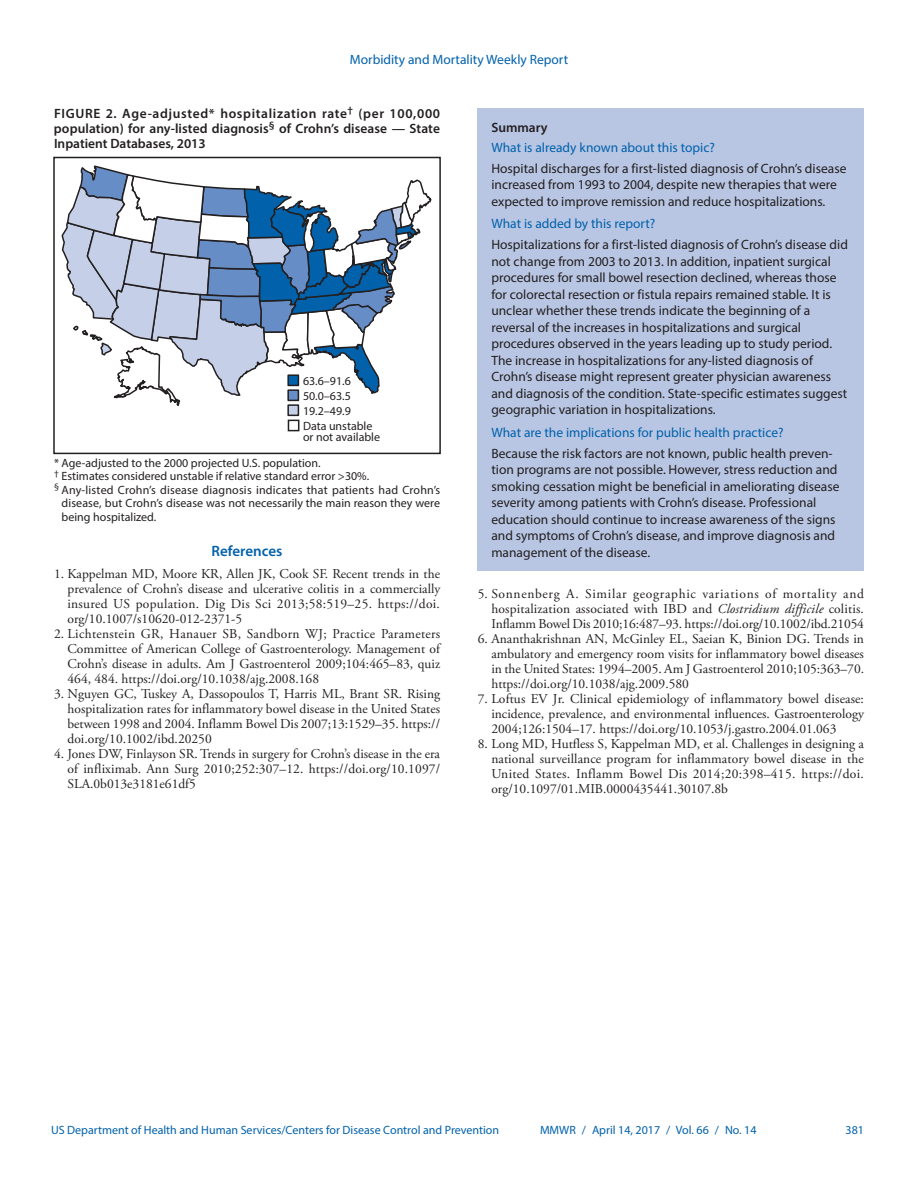
<style>
.page{position:relative;width:918px;height:1188px;background:#fff}
.page>*{position:absolute;margin:0;border:0;box-sizing:border-box;transform-origin:0 0}
.Ref_Title{font:600 15px "Myriad Pro";color:#0161ab}
.References{font:13.5px/15px "Adobe Garamond Pro";color:#231f20;text-align:justify}
.Summary_Box_Text{font:13.5px/16.5px "Myriad Pro";color:#231f20}
.Figure_Title{font:600 13.5px/15px "Myriad Pro";color:#231f20;text-align:justify}
.Summary_Box_Heading{font:13.5px "Myriad Pro";color:#0161ab}
.Figure_Footnote{font:12px/15px "Myriad Pro";color:#231f20}
.t1{font:12px "Myriad Pro";color:#0161ab}
.s1{font-style:italic}
</style>
<div class="page">
<div style="left:478px;top:108px;width:386px;height:462px;background:#b8c6e3"></div>
<div style="left:288px;top:420px;width:11px;height:11px;border:2px solid #231f20"></div>
<svg style="left:61px;top:165px;width:371px;height:252px"></svg>
<div style="left:288px;top:375px;width:10px;height:10px;background:#0161ab"></div>
<div style="left:287px;top:374px;width:12px;height:12px;border:2px solid #231f20"></div>
<div style="left:288px;top:390px;width:10px;height:10px;background:#668dc5"></div>
<div style="left:287px;top:389px;width:12px;height:12px;border:2px solid #231f20"></div>
<div style="left:288px;top:405px;width:10px;height:10px;background:#c5d0e8"></div>
<div style="left:287px;top:404px;width:12px;height:12px;border:2px solid #231f20"></div>
<div style="left:53px;top:157px;width:388px;height:297px;border:2px solid #231f20"></div>
<p class="Summary_Box_Heading" style="left:350px;top:51px;width:220px">Morbidity and Mortality Weekly Report</p>
<p class="Figure_Title" style="left:54px;top:106px;width:388px">FIGURE 2. Age-adjusted* hospitalization rate<sup>†</sup> (per 100,000 population) for any-listed diagnosis<sup>§</sup> of Crohn’s disease — State Inpatient Databases, 2013</p>
<p class="Figure_Footnote" style="left:303px;top:374px;width:71px">63.6–91.6<br>50.0–63.5<br>19.2–49.9<br>Data unstable</p>
<p class="Figure_Footnote" style="left:303px;top:429px;width:79px">or not available</p>
<p class="Figure_Footnote" style="left:54px;top:455px;width:268px">* Age-adjusted to the 2000 projected U.S. population.</p>
<p class="Figure_Footnote" style="left:54px;top:469px;width:317px"><sup>†</sup> Estimates considered unstable if relative standard error &gt;30%.</p>
<p class="Figure_Footnote" style="left:62px;top:483px;width:380px;line-height:13.5px;text-align:justify;text-indent:-8px"><sup>§</sup> Any-listed Crohn’s disease diagnosis indicates that patients had Crohn’s disease, but Crohn’s disease was not necessarily the main reason they were being hospitalized.</p>
<h1 class="Ref_Title" style="left:212px;top:542px;width:72px">References</h1>
<p class="References" style="left:68px;top:567px;width:374px;text-indent:-14px">1. Kappelman MD, Moore KR, Allen JK, Cook SF. Recent trends in the prevalence of Crohn’s disease and ulcerative colitis in a commercially insured US population. Dig Dis Sci 2013;58:519–25. https://doi. org/10.1007/s10620-012-2371-5</p>
<p class="References" style="left:68px;top:627px;width:374px;text-indent:-14px">2. Lichtenstein GR, Hanauer SB, Sandborn WJ; Practice Parameters Committee of American College of Gastroenterology. Management of Crohn’s disease in adults. Am J Gastroenterol 2009;104:465–83, quiz 464, 484. https://doi.org/10.1038/ajg.2008.168</p>
<p class="References" style="left:68px;top:687px;width:374px;text-indent:-14px">3. Nguyen GC, Tuskey A, Dassopoulos T, Harris ML, Brant SR. Rising hospitalization rates for inflammatory bowel disease in the United States between 1998 and 2004. Inflamm Bowel Dis 2007;13:1529–35. https:// doi.org/10.1002/ibd.20250</p>
<p class="References" style="left:68px;top:747px;width:374px;text-indent:-14px">4. Jones DW, Finlayson SR. Trends in surgery for Crohn’s disease in the era of infliximab. Ann Surg 2010;252:307–12. https://doi.org/10.1097/ SLA.0b013e3181e61df5</p>
<p class="Figure_Title" style="left:491px;top:119px;width:58px">Summary</p>
<h1 class="Summary_Box_Heading" style="left:491px;top:139px;width:225px">What is already known about this topic?</h1>
<p class="Summary_Box_Text" style="left:491px;top:160px;width:357px">Hospital discharges for a first-listed diagnosis of Crohn’s disease increased from 1993 to 2004, despite new therapies that were expected to improve remission and reduce hospitalizations.</p>
<h1 class="Summary_Box_Heading" style="left:491px;top:216px;width:165px">What is added by this report?</h1>
<p class="Summary_Box_Text" style="left:491px;top:236px;width:358px">Hospitalizations for a first-listed diagnosis of Crohn’s disease did not change from 2003 to 2013. In addition, inpatient surgical procedures for small bowel resection declined, whereas those for colorectal resection or fistula repairs remained stable. It is unclear whether these trends indicate the beginning of a reversal of the increases in hospitalizations and surgical procedures observed in the years leading up to study period.<br>The increase in hospitalizations for any-listed diagnosis of Crohn’s disease might represent greater physician awareness and diagnosis of the condition. State-specific estimates suggest geographic variation in hospitalizations.</p>
<h1 class="Summary_Box_Heading" style="left:491px;top:424px;width:294px">What are the implications for public health practice?</h1>
<p class="Summary_Box_Text" style="left:491px;top:445px;width:350px">Because the risk factors are not known, public health preven&shy;tion programs are not possible. However, stress reduction and smoking cessation might be beneficial in ameliorating disease severity among patients with Crohn’s disease. Professional education should continue to increase awareness of the signs and symptoms of Crohn’s disease, and improve diagnosis and management of the disease.</p>
<p class="References" style="left:491px;top:587px;width:374px;text-indent:-14px">5. Sonnenberg A. Similar geographic variations of mortality and hospitalization associated with IBD and <span class="s1">Clostridium difficile</span> colitis.<br>Inflamm Bowel Dis 2010;16:487–93. https://doi.org/10.1002/ibd.21054</p>
<p class="References" style="left:491px;top:632px;width:374px;text-indent:-14px">6. Ananthakrishnan AN, McGinley EL, Saeian K, Binion DG. Trends in ambulatory and emergency room visits for inflammatory bowel diseases in the United States: 1994–2005. Am J Gastroenterol 2010;105:363–70. https://doi.org/10.1038/ajg.2009.580</p>
<p class="References" style="left:491px;top:692px;width:374px;text-indent:-14px">7. Loftus EV Jr. Clinical epidemiology of inflammatory bowel disease: incidence, prevalence, and environmental influences. Gastroenterology 2004;126:1504–17. https://doi.org/10.1053/j.gastro.2004.01.063</p>
<p class="References" style="left:491px;top:737px;width:374px;text-indent:-14px">8. Long MD, Hutfless S, Kappelman MD, et al. Challenges in designing a national surveillance program for inflammatory bowel disease in the United States. Inflamm Bowel Dis 2014;20:398–415. https://doi. org/10.1097/01.MIB.0000435441.30107.8b</p>
<p class="t1" style="left:51px;top:1123px;width:450px">US Department of Health and Human Services/Centers for Disease Control and Prevention</p>
<p class="t1" style="left:540px;top:1123px;width:218px">MMWR / April 14, 2017 / Vol. 66 / No. 14</p>
<p class="t1" style="left:846px;top:1123px;width:20px">381</p>
</div>
